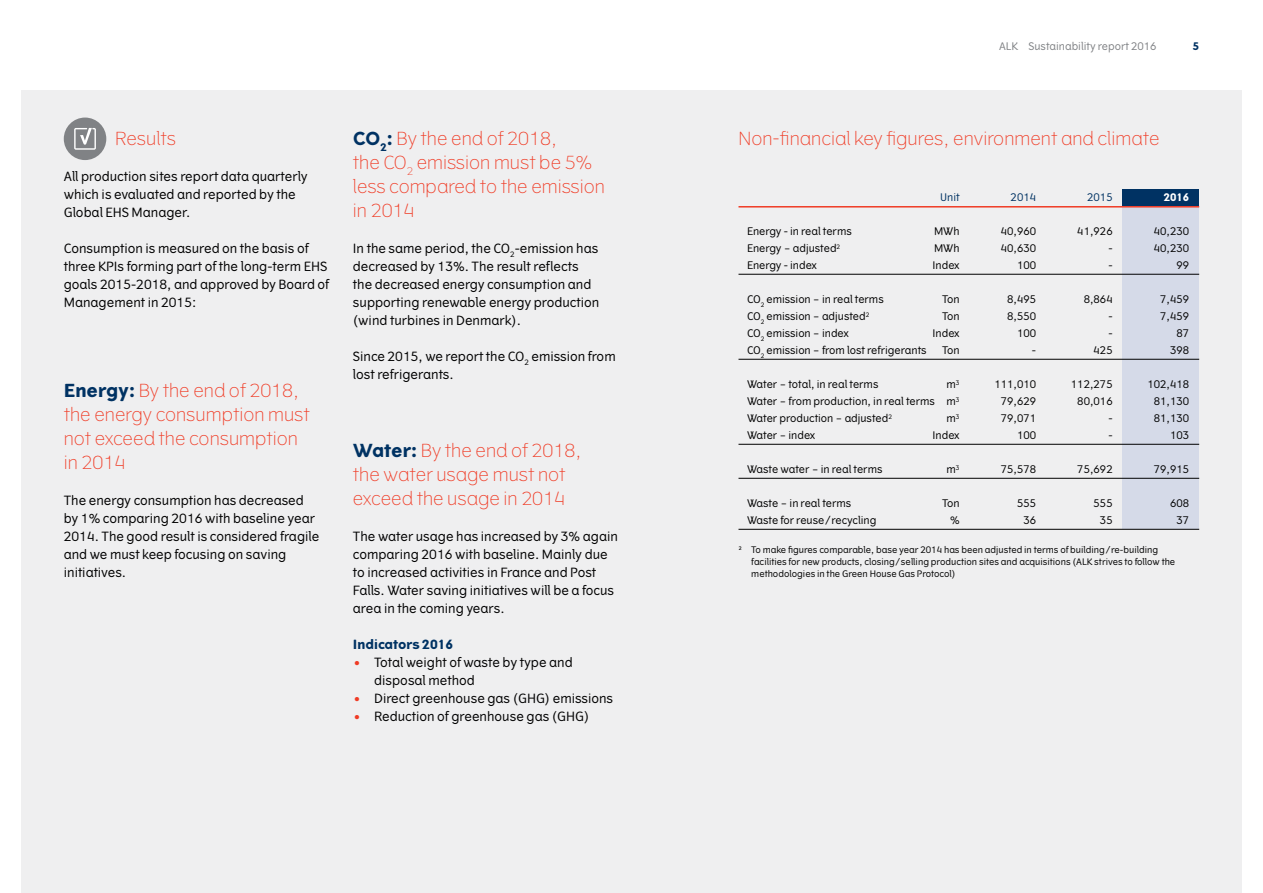
<style>
.page{position:relative;width:1263px;height:893px;background:#fff}
.page>*{position:absolute;margin:0;border:0;box-sizing:border-box;transform-origin:0 0}
.t1{font:300 18px/24px "Vertigo";color:#ef3b25}
.t2{font:12.75px/18px "Vertigo";color:#000}
.t3{font:700 12.75px "Vertigo";color:#003263}
.t4{font:10.5px "Vertigo";color:#000}
.t5{font:10.5px "Vertigo";color:#808285}
.t6{font:10.5px "Vertigo";color:#003263}
.t7{font:700 10.5px "Vertigo";color:#fff}
.t8{font:700 10.5px "Vertigo";color:#003263}
.t9{font:9px/12px "Vertigo";color:#000}
.s1{font-weight:700;color:#003263}
.s2{color:#ef3b25}
</style>
<div class="page">
<div style="left:21px;top:90px;width:1221px;height:803px;background:#efeff0"></div>
<div style="left:64px;top:118px;width:42px;height:42px;background:#808285;border-radius:50%"></div>
<svg style="left:74px;top:128px;width:22px;height:22px"></svg>
<div style="left:1123px;top:189px;width:76px;height:18px;background:#003263"></div>
<div style="left:1123px;top:207px;width:76px;height:322px;background:#d5dae8"></div>
<hr style="left:738px;top:206px;width:461px;height:2px;background:#ef3b25">
<hr style="left:738px;top:274px;width:461px;height:1px;background:#000">
<hr style="left:738px;top:359px;width:461px;height:1px;background:#000">
<hr style="left:738px;top:444px;width:461px;height:1px;background:#000">
<hr style="left:738px;top:478px;width:461px;height:1px;background:#000">
<hr style="left:738px;top:529px;width:461px;height:1px;background:#000">
<h1 class="t1" style="left:115px;top:127px;width:62px">Results</h1>
<p class="t2" style="left:64px;top:168px;width:246px">All production sites report data quarterly which is evaluated and reported by the<br>Global EHS Manager.</p>
<p class="t2" style="left:64px;top:240px;width:267px">Consumption is measured on the basis of three KPIs forming part of the long-term EHS goals 2015-2018, and approved by Board of Management in 2015:</p>
<h1 class="t1" style="left:64px;top:379px;width:248px"><span class="s1">Energy:</span> By the end of 2018, the energy consumption must not exceed the consumption in 2014</h1>
<p class="t2" style="left:64px;top:492px;width:257px">The energy consumption has decreased by 1% comparing 2016 with baseline year 2014. The good result is considered fragile and we must keep focusing on saving initiatives.</p>
<h1 class="t1" style="left:353px;top:127px;width:254px"><span class="s1">CO</span><sub>2</sub><span class="s1">:</span> By the end of 2018,<br>the CO<sub>2</sub> emission must be 5% less compared to the emission in 2014</h1>
<p class="t2" style="left:353px;top:240px;width:248px">In the same period, the CO<sub>2</sub>-emission has decreased by 13%. The result reflects the decreased energy consumption and supporting renewable energy production (wind turbines in Denmark).</p>
<p class="t2" style="left:353px;top:348px;width:264px">Since 2015, we report the CO<sub>2</sub> emission from lost refrigerants.</p>
<h1 class="t1" style="left:353px;top:439px;width:230px"><span class="s1">Water:</span> By the end of 2018, the water usage must not exceed the usage in 2014</h1>
<p class="t2" style="left:353px;top:528px;width:266px">The water usage has increased by 3% again comparing 2016 with baseline. Mainly due to increased activities in France and Post Falls. Water saving initiatives will be a focus area in the coming years.</p>
<p class="t3" style="left:353px;top:637px;width:102px">Indicators 2016</p>
<p class="t2" style="left:374px;top:654px;width:200px;text-indent:-21px"><span class="s2">•</span> Total weight of waste by type and disposal method</p>
<p class="t2" style="left:353px;top:690px;width:262px"><span class="s2">•</span> Direct greenhouse gas (GHG) emissions</p>
<p class="t2" style="left:353px;top:708px;width:238px"><span class="s2">•</span> Reduction of greenhouse gas (GHG)</p>
<p class="t5" style="left:999px;top:41px;width:159px">ALK Sustainability report 2016</p>
<p class="t8" style="left:1193px;top:40px;width:8px">5</p>
<h1 class="t1" style="left:738px;top:127px;width:422px">Non-financial key figures, environment and climate</h1>
<p class="t6" style="left:940px;top:191px;width:21px">Unit</p>
<p class="t6" style="left:1011px;top:191px;width:27px">2014</p>
<p class="t6" style="left:1087px;top:191px;width:27px">2015</p>
<p class="t7" style="left:1164px;top:191px;width:27px">2016</p>
<p class="t4" style="left:747px;top:225px;width:106px">Energy - in real terms</p>
<p class="t4" style="left:934px;top:225px;width:27px">MWh</p>
<p class="t4" style="left:1001px;top:225px;width:37px">40,960</p>
<p class="t4" style="left:1077px;top:225px;width:37px">41,926</p>
<p class="t4" style="left:1154px;top:225px;width:37px">40,230</p>
<p class="t4" style="left:747px;top:242px;width:95px">Energy – adjusted<sup>2</sup></p>
<p class="t4" style="left:934px;top:242px;width:27px">MWh</p>
<p class="t4" style="left:1001px;top:242px;width:37px">40,630</p>
<p class="t4" style="left:1108px;top:242px;width:6px">-</p>
<p class="t4" style="left:1154px;top:242px;width:37px">40,230</p>
<p class="t4" style="left:747px;top:259px;width:71px">Energy - index</p>
<p class="t4" style="left:932px;top:259px;width:29px">Index</p>
<p class="t4" style="left:1017px;top:259px;width:21px">100</p>
<p class="t4" style="left:1108px;top:259px;width:6px">-</p>
<p class="t4" style="left:1176px;top:259px;width:14px">99</p>
<p class="t4" style="left:747px;top:293px;width:138px">CO<sub>2</sub> emission – in real terms</p>
<p class="t4" style="left:942px;top:293px;width:19px">Ton</p>
<p class="t4" style="left:1007px;top:293px;width:31px">8,495</p>
<p class="t4" style="left:1084px;top:293px;width:31px">8,864</p>
<p class="t4" style="left:1160px;top:293px;width:31px">7,459</p>
<p class="t4" style="left:747px;top:310px;width:124px">CO<sub>2</sub> emission – adjusted<sup>2</sup></p>
<p class="t4" style="left:942px;top:310px;width:19px">Ton</p>
<p class="t4" style="left:1007px;top:310px;width:31px">8,550</p>
<p class="t4" style="left:1108px;top:310px;width:6px">-</p>
<p class="t4" style="left:1160px;top:310px;width:31px">7,459</p>
<p class="t4" style="left:747px;top:327px;width:103px">CO<sub>2</sub> emission – index</p>
<p class="t4" style="left:932px;top:327px;width:29px">Index</p>
<p class="t4" style="left:1017px;top:327px;width:21px">100</p>
<p class="t4" style="left:1108px;top:327px;width:6px">-</p>
<p class="t4" style="left:1176px;top:327px;width:14px">87</p>
<p class="t4" style="left:747px;top:344px;width:181px">CO<sub>2</sub> emission – from lost refrigerants</p>
<p class="t4" style="left:942px;top:344px;width:19px">Ton</p>
<p class="t4" style="left:1032px;top:344px;width:6px">-</p>
<p class="t4" style="left:1093px;top:344px;width:21px">425</p>
<p class="t4" style="left:1170px;top:344px;width:21px">398</p>
<p class="t4" style="left:747px;top:378px;width:133px">Water – total, in real terms</p>
<p class="t4" style="left:946px;top:378px;width:15px">m<sup>3</sup></p>
<p class="t4" style="left:994px;top:378px;width:43px">111,010</p>
<p class="t4" style="left:1071px;top:378px;width:43px">112,275</p>
<p class="t4" style="left:1147px;top:378px;width:43px">102,418</p>
<p class="t4" style="left:747px;top:395px;width:214px">Water – from production, in real terms m<sup>3</sup></p>
<p class="t4" style="left:1001px;top:395px;width:37px">79,629</p>
<p class="t4" style="left:1077px;top:395px;width:37px">80,016</p>
<p class="t4" style="left:1154px;top:395px;width:37px">81,130</p>
<p class="t4" style="left:747px;top:412px;width:147px">Water production – adjusted<sup>2</sup></p>
<p class="t4" style="left:946px;top:412px;width:15px">m<sup>3</sup></p>
<p class="t4" style="left:1001px;top:412px;width:37px">79,071</p>
<p class="t4" style="left:1108px;top:412px;width:6px">-</p>
<p class="t4" style="left:1154px;top:412px;width:37px">81,130</p>
<p class="t4" style="left:747px;top:429px;width:70px">Water – index</p>
<p class="t4" style="left:932px;top:429px;width:29px">Index</p>
<p class="t4" style="left:1017px;top:429px;width:21px">100</p>
<p class="t4" style="left:1108px;top:429px;width:6px">-</p>
<p class="t4" style="left:1170px;top:429px;width:21px">103</p>
<p class="t4" style="left:747px;top:463px;width:137px">Waste water – in real terms</p>
<p class="t4" style="left:946px;top:463px;width:15px">m<sup>3</sup></p>
<p class="t4" style="left:1001px;top:464px;width:37px">75,578</p>
<p class="t4" style="left:1077px;top:464px;width:37px">75,692</p>
<p class="t4" style="left:1154px;top:464px;width:37px">79,915</p>
<p class="t4" style="left:747px;top:498px;width:106px">Waste – in real terms</p>
<p class="t4" style="left:942px;top:498px;width:19px">Ton</p>
<p class="t4" style="left:1017px;top:498px;width:21px">555</p>
<p class="t4" style="left:1093px;top:498px;width:21px">555</p>
<p class="t4" style="left:1170px;top:498px;width:21px">608</p>
<p class="t4" style="left:747px;top:515px;width:131px">Waste for reuse/recycling</p>
<p class="t4" style="left:950px;top:515px;width:11px">%</p>
<p class="t4" style="left:1023px;top:515px;width:14px">36</p>
<p class="t4" style="left:1100px;top:515px;width:14px">35</p>
<p class="t4" style="left:1176px;top:515px;width:14px">37</p>
<p class="t9" style="left:751px;top:543px;width:426px;text-indent:-13px">² To make figures comparable, base year 2014 has been adjusted in terms of building/re-building facilities for new products, closing/selling production sites and acquisitions (ALK strives to follow the methodologies in the Green House Gas Protocol)</p>
</div>
